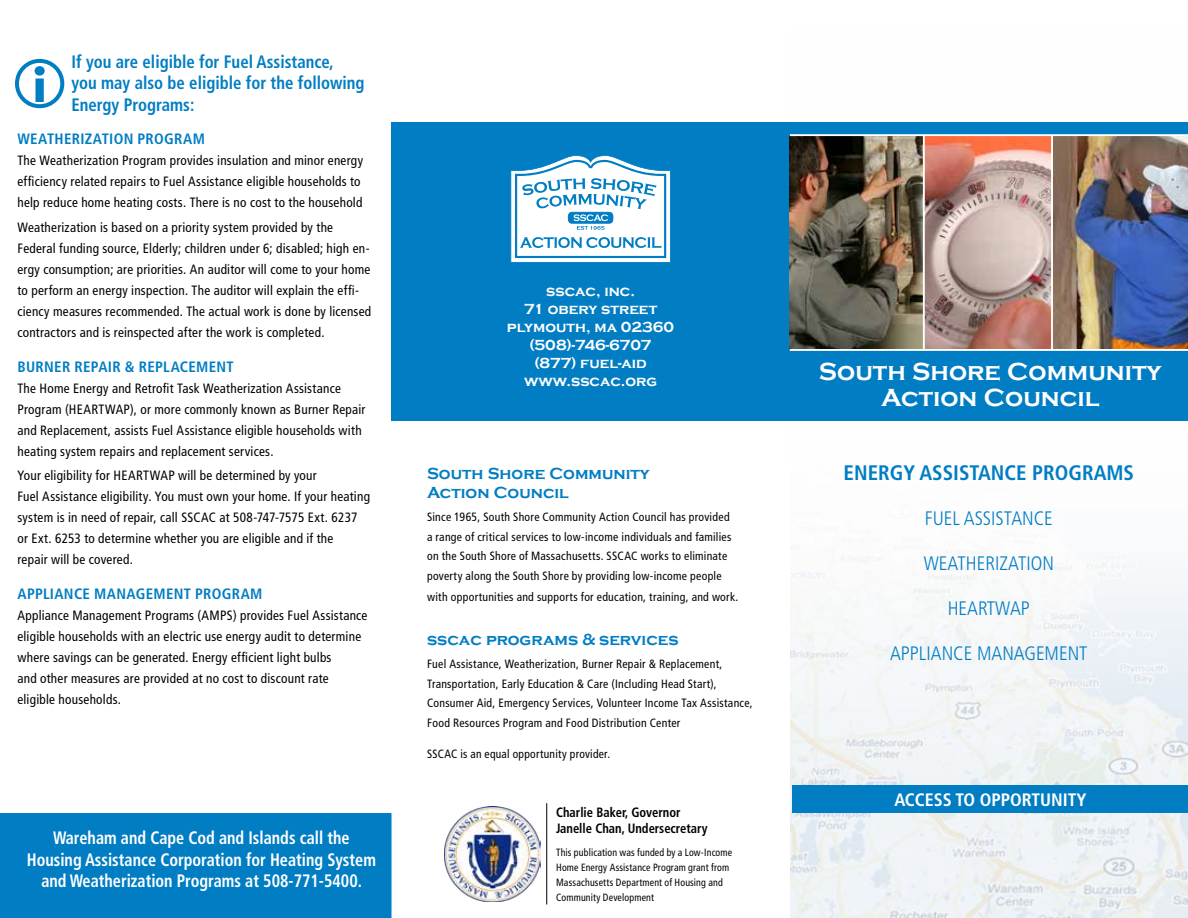
<style>
.page{position:relative;width:1188px;height:918px;background:#fff}
.page>*{position:absolute;margin:0;border:0;box-sizing:border-box;transform-origin:0 0}
.t1{font:700 25.35px/25.3px "Copperplate Gothic";color:#fff;text-align:center}
.t2{font:700 condensed 21px "Frutiger LT Std";color:#007dc3}
.t3{font:300 condensed 19.5px "Frutiger LT Std";color:#007dc3}
.t4{font:700 condensed 18px/21.6px "Frutiger LT Std";color:#fff;text-align:center;scale:.9 1}
.t5{font:700 condensed 18px/21.6px "Frutiger LT Std";color:#007dc3;scale:.93 1}
.t6{font:700 condensed 18px "Frutiger LT Std";color:#fff}
.t7{font:700 16.5px/18.8px "Copperplate Gothic";color:#007dc3}
.t8{font:700 15px/18px "Copperplate Gothic";color:#fff;text-align:center}
.t9{font:700 condensed 15px "Frutiger LT Std";letter-spacing:.02em;color:#007dc3}
.t10{font:condensed 13.5px/21px "Frutiger LT Std";letter-spacing:.02em;color:#000}
.t11{font:700 condensed 13.5px/16.2px "Frutiger LT Std";color:#000;scale:.93 1}
.t12{font:condensed 12px/19.5px "Frutiger LT Std";letter-spacing:.025em;color:#000}
.t13{font:condensed 12px "Frutiger LT Std";letter-spacing:.025em;color:#000;scale:.96 1}
.t14{font:condensed 10.5px/15px "Frutiger LT Std";letter-spacing:.015em;color:#000;scale:.94 1}
</style>
<div class="page">
<img style="left:791px;top:122px;width:397px;height:796px">
<div style="left:793px;top:785px;width:395px;height:28px;background:#007dc3"></div>
<div style="left:392px;top:123px;width:796px;height:298px;background:#007dc3"></div>
<div style="left:0;top:813px;width:392px;height:105px;background:#007dc3"></div>
<img style="left:790px;top:136px;width:398px;height:213px">
<hr style="left:790px;top:134px;width:398px;height:2px;background:#fff">
<hr style="left:790px;top:349px;width:398px;height:2px;background:#fff">
<hr style="left:923px;top:135px;width:2px;height:216px;background:#fff">
<hr style="left:1051px;top:135px;width:2px;height:216px;background:#fff">
<img style="left:445px;top:806px;width:95px;height:96px">
<hr style="left:546px;top:803px;width:1px;height:101px;background:#000">
<svg style="left:510px;top:155px;width:161px;height:108px"></svg>
<svg style="left:15px;top:59px;width:49px;height:49px"></svg>
<h3 class="t5" style="left:71px;top:50px;width:317px">If you are eligible for Fuel Assistance,<br>you may also be eligible for the following<br>Energy Programs:</h3>
<p class="t9" style="left:17px;top:130px;width:189px">WEATHERIZATION PROGRAM</p>
<p class="t10" style="left:17px;top:150px;width:347px">The Weatherization Program provides insulation and minor energy efficiency related repairs to Fuel Assistance eligible households to help reduce home heating costs. There is no cost to the household</p>
<p class="t10" style="left:17px;top:217px;width:355px">Weatherization is based on a priority system provided by the Federal funding source, Elderly; children under 6; disabled; high en&shy;ergy consumption; are priorities. An auditor will come to your home to perform an energy inspection. The auditor will explain the effi&shy;ciency measures recommended. The actual work is done by licensed contractors and is reinspected after the work is completed.</p>
<p class="t9" style="left:17px;top:358px;width:218px">BURNER REPAIR &amp; REPLACEMENT</p>
<p class="t10" style="left:17px;top:378px;width:350px">The Home Energy and Retrofit Task Weatherization Assistance Program (HEARTWAP), or more commonly known as Burner Repair and Replacement, assists Fuel Assistance eligible households with heating system repairs and replacement services.</p>
<p class="t10" style="left:17px;top:465px;width:354px">Your eligibility for HEARTWAP will be determined by your<br>Fuel Assistance eligibility. You must own your home. If your heating system is in need of repair, call SSCAC at 508-747-7575 Ext. 6237 or Ext. 6253 to determine whether you are eligible and if the<br>repair will be covered.</p>
<p class="t9" style="left:17px;top:585px;width:247px">APPLIANCE MANAGEMENT PROGRAM</p>
<p class="t10" style="left:17px;top:605px;width:352px">Appliance Management Programs (AMPS) provides Fuel Assistance eligible households with an electric use energy audit to determine where savings can be generated. Energy efficient light bulbs<br>and other measures are provided at no cost to discount rate eligible households.</p>
<h3 class="t4" style="left:27px;top:827px;width:389px">Wareham and Cape Cod and Islands call the<br>Housing Assistance Corporation for Heating System and Weatherization Programs at 508-771-5400.</h3>
<p class="t8" style="left:507px;top:282px;width:169px">sscac, inc.<br>71 obery street plymouth, ma 02360 (508)-746-6707 (877) fuel-aid www.sscac.org</p>
<p class="t7" style="left:427px;top:465px;width:224px">South Shore Community<br>Action Council</p>
<p class="t12" style="left:427px;top:507px;width:306px">Since 1965, South Shore Community Action Council has provided a range of critical services to low-income individuals and families on the South Shore of Massachusetts. SSCAC works to eliminate poverty along the South Shore by providing low-income people</p>
<p class="t12" style="left:427px;top:587px;width:313px">with opportunities and supports for education, training, and work.</p>
<p class="t7" style="left:427px;top:630px;width:253px">sscac programs &amp; services</p>
<p class="t12" style="left:427px;top:654px;width:327px">Fuel Assistance, Weatherization, Burner Repair &amp; Replacement, Transportation, Early Education &amp; Care (Including Head Start), Consumer Aid, Emergency Services, Volunteer Income Tax Assistance, Food Resources Program and Food Distribution Center</p>
<p class="t13" style="left:427px;top:747px;width:192px">SSCAC is an equal opportunity provider.</p>
<p class="t11" style="left:556px;top:804px;width:164px">Charlie Baker, Governor<br>Janelle Chan, Undersecretary</p>
<p class="t14" style="left:556px;top:845px;width:189px">This publication was funded by a Low-Income Home Energy Assistance Program grant from Massachusetts Department of Housing and Community Development</p>
<h1 class="t1" style="left:819px;top:360px;width:344px">South Shore Community<br>Action Council</h1>
<h2 class="t2" style="left:844px;top:460px;width:292px">ENERGY ASSISTANCE PROGRAMS</h2>
<h3 class="t3" style="left:925px;top:507px;width:130px">FUEL ASSISTANCE</h3>
<h3 class="t3" style="left:924px;top:552px;width:132px">WEATHERIZATION</h3>
<h3 class="t3" style="left:948px;top:597px;width:84px">HEARTWAP</h3>
<h3 class="t3" style="left:890px;top:642px;width:199px">APPLIANCE MANAGEMENT</h3>
<h3 class="t6" style="left:894px;top:789px;width:194px">ACCESS TO OPPORTUNITY</h3>
</div>
